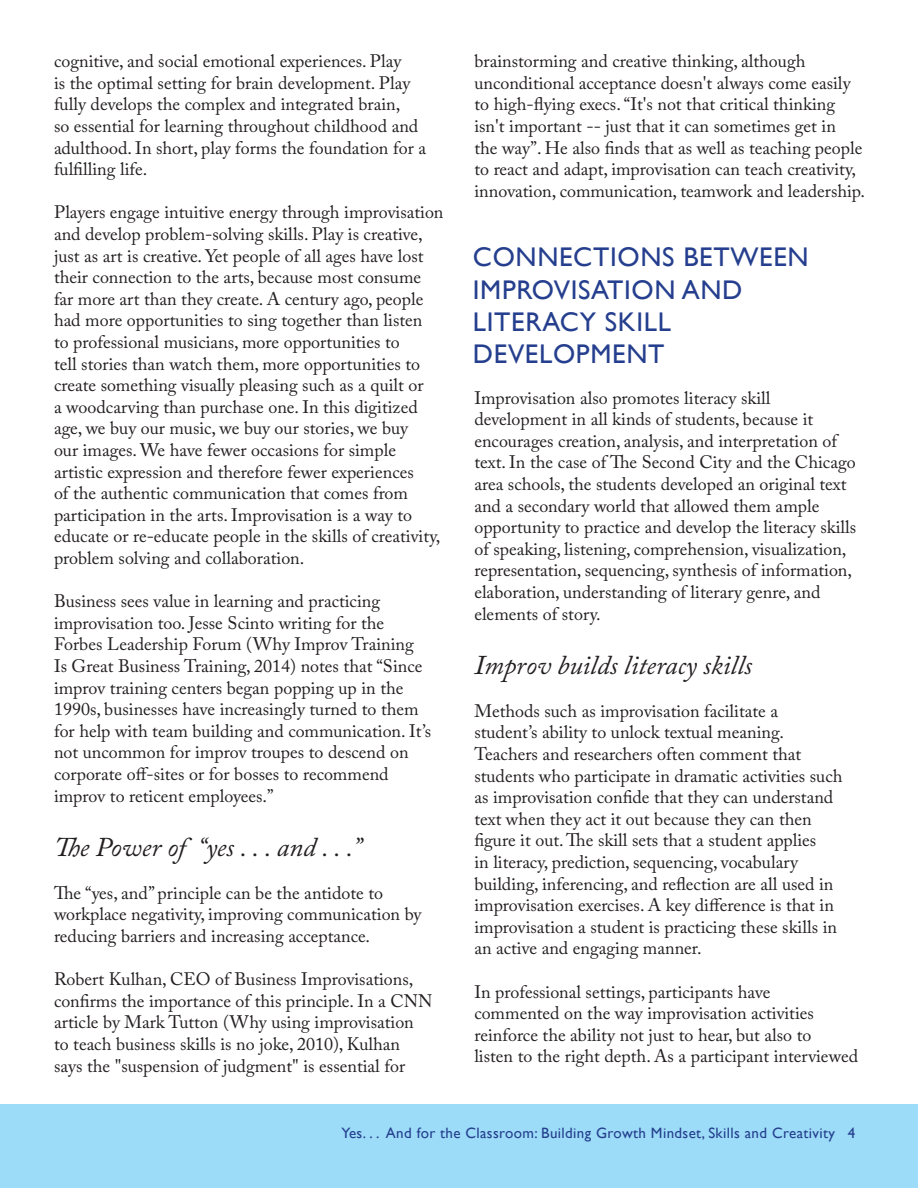
<style>
.page{position:relative;width:918px;height:1188px;background:#fff}
.page>*{position:absolute;margin:0;border:0;box-sizing:border-box;transform-origin:0 0}
.Headlines{font:27px/32.4px "Gill Sans";letter-spacing:.025em;color:#253f8e}
.Call_Out{font:italic 27px "Adobe Caslon Pro";color:#231f20}
.Body{font:18px/21.6px "Adobe Caslon Pro";color:#231f20}
.t1{font:15px "Gill Sans";letter-spacing:.025em;color:#253f8e}
</style>
<div class="page">
<div style="left:0;top:1105px;width:918px;height:83px;background:#9cdcf8"></div>
<p class="Body" style="left:54px;top:50px;width:374px">cognitive, and social emotional experiences. Play<br>is the optimal setting for brain development. Play fully develops the complex and integrated brain,<br>so essential for learning throughout childhood and adulthood. In short, play forms the foundation for a fulfilling life.</p>
<p class="Body" style="left:54px;top:201px;width:391px">Players engage intuitive energy through improvisation and develop problem-solving skills. Play is creative, just as art is creative. Yet people of all ages have lost their connection to the arts, because most consume far more art than they create. A century ago, people had more opportunities to sing together than listen<br>to professional musicians, more opportunities to<br>tell stories than watch them, more opportunities to create something visually pleasing such as a quilt or<br>a woodcarving than purchase one. In this digitized age, we buy our music, we buy our stories, we buy<br>our images. We have fewer occasions for simple artistic expression and therefore fewer experiences<br>of the authentic communication that comes from participation in the arts. Improvisation is a way to educate or re-educate people in the skills of creativity, problem solving and collaboration.</p>
<p class="Body" style="left:54px;top:590px;width:379px">Business sees value in learning and practicing improvisation too. Jesse Scinto writing for the Forbes Leadership Forum (Why Improv Training Is Great Business Training, 2014) notes that “Since improv training centers began popping up in the 1990s, businesses have increasingly turned to them for help with team building and communication. It’s not uncommon for improv troupes to descend on corporate off-sites or for bosses to recommend improv to reticent employees.”</p>
<p class="Call_Out" style="left:54px;top:831px;width:310px">The Power of “yes . . . and . . .”</p>
<p class="Body" style="left:54px;top:882px;width:369px">The “yes, and” principle can be the antidote to workplace negativity, improving communication by reducing barriers and increasing acceptance.</p>
<p class="Body" style="left:54px;top:968px;width:380px">Robert Kulhan, CEO of Business Improvisations, confirms the importance of this principle. In a CNN article by Mark Tutton (Why using improvisation to teach business skills is no joke, 2010), Kulhan says the "suspension of judgment" is essential for</p>
<p class="Body" style="left:474px;top:50px;width:392px">brainstorming and creative thinking, although unconditional acceptance doesn't always come easily to high-flying execs. “It's not that critical thinking isn't important -- just that it can sometimes get in<br>the way”. He also finds that as well as teaching people to react and adapt, improvisation can teach creativity, innovation, communication, teamwork and leadership.</p>
<p class="Headlines" style="left:473px;top:241px;width:337px">CONNECTIONS BETWEEN<br>IMPROVISATION AND<br>LITERACY SKILL<br>DEVELOPMENT</p>
<p class="Body" style="left:474px;top:387px;width:383px">Improvisation also promotes literacy skill development in all kinds of students, because it encourages creation, analysis, and interpretation of text. In the case of The Second City and the Chicago area schools, the students developed an original text and a secondary world that allowed them ample opportunity to practice and develop the literacy skills of speaking, listening, comprehension, visualization, representation, sequencing, synthesis of information, elaboration, understanding of literary genre, and elements of story.</p>
<p class="Call_Out" style="left:474px;top:648px;width:279px">Improv builds literacy skills</p>
<p class="Body" style="left:474px;top:700px;width:370px">Methods such as improvisation facilitate a student’s ability to unlock textual meaning.<br>Teachers and researchers often comment that students who participate in dramatic activities such as improvisation confide that they can understand text when they act it out because they can then figure it out. The skill sets that a student applies<br>in literacy, prediction, sequencing, vocabulary building, inferencing, and reflection are all used in improvisation exercises. A key difference is that in improvisation a student is practicing these skills in an active and engaging manner.</p>
<p class="Body" style="left:474px;top:981px;width:385px">In professional settings, participants have commented on the way improvisation activities reinforce the ability not just to hear, but also to<br>listen to the right depth. As a participant interviewed</p>
<p class="t1" style="left:342px;top:1124px;width:515px">Yes. . . And for the Classroom: Building Growth Mindset, Skills and Creativity 4</p>
</div>
